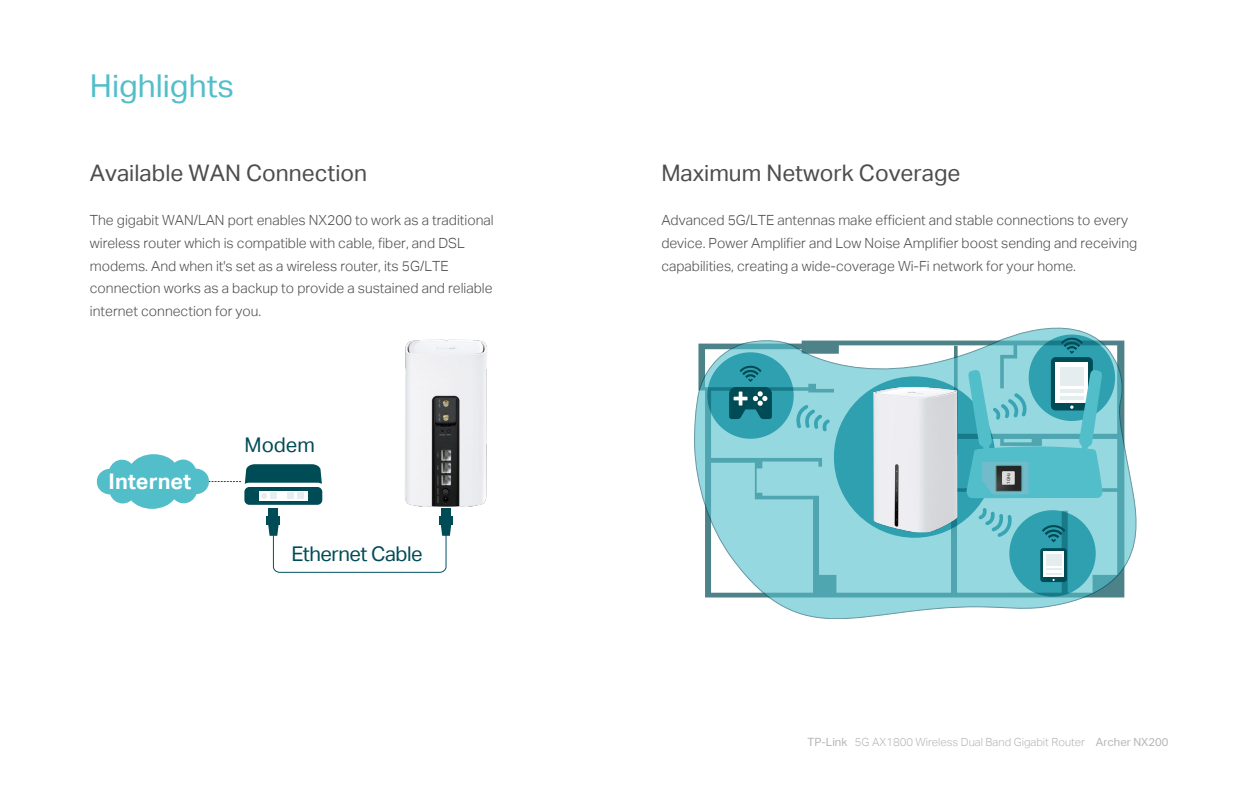
<style>
.page{position:relative;width:1260px;height:788px;background:#fff}
.page>*{position:absolute;margin:0;border:0;box-sizing:border-box;transform-origin:0 0}
.t1{font:31.5px "TP Link Aktiv Regular";color:#51beca}
.t2{font:22.75px "TP Link Aktiv Regular";color:#4d4d4d}
.t3{font:21.61px "TP Link Aktiv Bold";color:#fff}
.t4{font:20.3px "TP Link Aktiv Regular";letter-spacing:-.025em;color:#004c56}
.t5{font:14px/22.8px "TP Link Aktiv Light";color:#4d4d4d}
.t6{font:11.2px "TP Link Aktiv Light";color:#b5b5b5}
.t7{font:4.38px "TP Link Aktiv Regular";color:#221815}
.s1{font-family:"TP Link Aktiv Regular";font-size:11.38px}
.s2{font-family:"TP Link Aktiv Regular"}
</style>
<div class="page">
<svg style="left:694px;top:328px;width:442px;height:291px"></svg>
<div style="left:834px;top:376px;width:161px;height:161px;background:#2fa0b0;border-radius:50%"></div>
<svg style="left:979px;top:508px;width:33px;height:29px"></svg>
<svg style="left:796px;top:405px;width:34px;height:26px"></svg>
<svg style="left:707px;top:352px;width:87px;height:86px;background:#2f9eae"></svg>
<svg style="left:729px;top:366px;width:43px;height:53px;background:#1f7884"></svg>
<hr style="left:739px;top:391px;width:3px;height:14px;background:#fff">
<svg style="left:734px;top:396px;width:14px;height:4px"></svg>
<svg style="left:1029px;top:334px;width:86px;height:87px;background:#2f9dad"></svg>
<svg style="left:1061px;top:337px;width:22px;height:17px"></svg>
<div style="left:1051px;top:357px;width:42px;height:53px;background:#004c56;border-radius:5px"></div>
<div style="left:1056px;top:362px;width:32px;height:41px;background:#fff"></div>
<div style="left:1060px;top:367px;width:24px;height:18px;background:#e6edee"></div>
<img style="left:873px;top:387px;width:84px;height:145px">
<svg style="left:1009px;top:510px;width:87px;height:86px;background:#2e9dad"></svg>
<svg style="left:1042px;top:525px;width:23px;height:17px"></svg>
<div style="left:1040px;top:548px;width:27px;height:34px;background:#004c56;border-radius:3px"></div>
<div style="left:1043px;top:551px;width:21px;height:26px;background:#fff"></div>
<div style="left:1046px;top:554px;width:15px;height:12px;background:#e6edee"></div>
<svg style="left:1046px;top:568px;width:15px;height:13px"></svg>
<img style="left:405px;top:339px;width:82px;height:187px">
<div style="left:269px;top:508px;width:9px;height:9px;background:#004c56"></div>
<div style="left:267px;top:516px;width:13px;height:8px;background:#004c56"></div>
<svg style="left:97px;top:454px;width:225px;height:55px"></svg>
<div style="left:441px;top:508px;width:10px;height:9px;background:#004c56"></div>
<svg style="left:268px;top:515px;width:183px;height:57px"></svg>
<div style="left:439px;top:516px;width:14px;height:8px;background:#004c56"></div>
<svg style="left:967px;top:370px;width:136px;height:128px;background:#6ac1cb"></svg>
<img style="left:992px;top:455px;width:40px;height:46px">
<div style="left:1003px;top:471px;width:11px;height:13px;background:#dcdcdd"></div>
<h1 class="t1" style="left:90px;top:67px;width:146px">Highlights</h1>
<h2 class="t2" style="left:90px;top:159px;width:279px">Available WAN Connection</h2>
<p class="t5" style="left:90px;top:209px;width:405px">The gigabit WAN/LAN port enables NX200 to work as a traditional wireless router which is compatible with cable, fiber, and DSL modems. And when it's set as a wireless router, its 5G/LTE connection works as a backup to provide a sustained and reliable internet connection for you.</p>
<h3 class="t4" style="left:245px;top:432px;width:72px">Modem</h3>
<h2 class="t2" style="left:661px;top:159px;width:301px">Maximum Network Coverage</h2>
<p class="t5" style="left:661px;top:209px;width:477px">Advanced 5G/LTE antennas make efficient and stable connections to every device. Power Amplifier and Low Noise Amplifier boost sending and receiving capabilities, creating a wide-coverage Wi-Fi network for your home.</p>
<h3 class="t3" style="left:109px;top:468px;width:84px">Internet</h3>
<p class="t7" style="left:1006px;top:483px;width:13px;rotate:-90deg">1GHz</p>
<h3 class="t4" style="left:291px;top:542px;width:133px">Ethernet Cable</h3>
<p class="t6" style="left:808px;top:735px;width:362px"><span class="s1">TP-Link</span> 5G AX1800 Wireless Dual Band Gigabit Router <span class="s2">Archer NX200</span></p>
</div>
